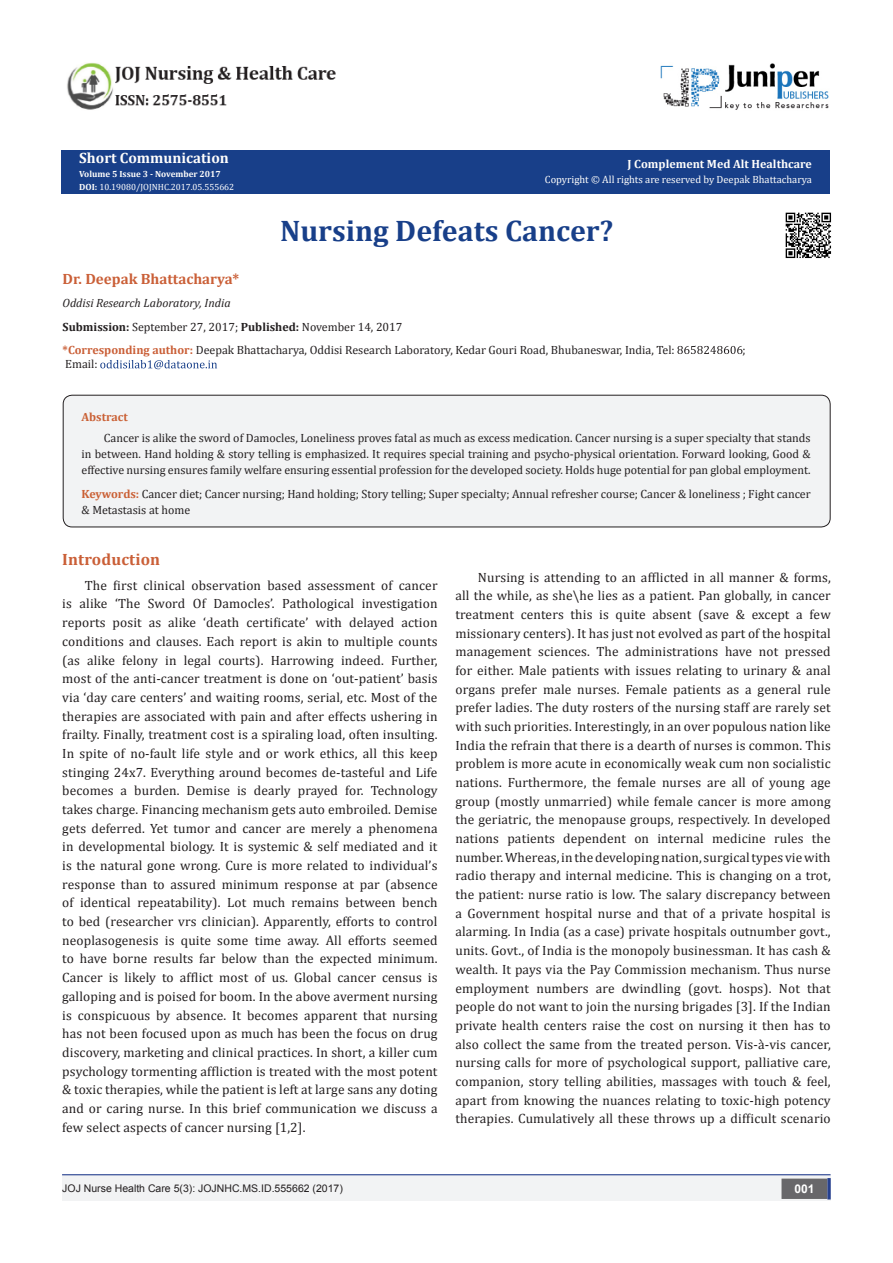
<style>
.page{position:relative;width:893px;height:1263px;background:#fff}
.page>*{position:absolute;margin:0;border:0;box-sizing:border-box;transform-origin:0 0}
.t1{font:700 29.85px "Cambria";color:#183f89}
.t2{font:700 16.5px "Cambria";letter-spacing:.01em;color:#ca5f37}
.t3{font:700 15px "Cambria";color:#ca5f37}
.t4{font:700 15px "Cambria";color:#fffefc}
.t5{font:13.5px/18.8px "Cambria";letter-spacing:.01em;color:#231f20;text-align:justify}
.t6{font:12px/15.8px "Cambria";color:#231f20;text-align:justify}
.t7{font:italic 12px "Cambria";color:#231f20}
.t8{font:700 12px "Cambria";color:#fffefc}
.t9{font:700 12px "Cambria";color:#ca6035}
.t10{font:700 12px "Arial";color:#fff}
.t11{font:10.5px "Cambria";color:#fffefc}
.t12{font:10.5px "Arial";color:#231f20}
.t13{font:9px "Cambria";color:#fff}
.t14{font:700 9px "Cambria";color:#fffefc}
.s1{font-weight:700;color:#fffefc}
.s2{font-weight:700}
.s3{font-weight:700;color:#ca5f37}
.s4{font-weight:700;color:#ca6035}
</style>
<div class="page">
<svg style="left:677px;top:346px;width:65px;height:8px"></svg>
<svg style="left:100px;top:360px;width:117px;height:9px"></svg>
<div style="left:62px;top:1175px;width:441px;height:26px;background:#f2f3f4"></div>
<div style="left:503px;top:1175px;width:328px;height:26px;background:#f2f3f4"></div>
<div style="left:782px;top:1179px;width:45px;height:19px;background:#68676a"></div>
<div style="left:781px;top:1178px;width:46px;height:21px;border:2px solid #68676a"></div>
<svg style="left:827px;top:1178px;width:4px;height:21px"></svg>
<img style="left:661px;top:63px;width:168px;height:47px">
<hr style="left:62px;top:1174px;width:768px;height:1px;background:#253f8e">
<div style="left:63px;top:395px;width:767px;height:132px;background:#f2f3f4;border-radius:9px"></div>
<div style="left:63px;top:395px;width:767px;height:132px;border:1px solid #231f20;border-radius:9px"></div>
<div style="left:61px;top:151px;width:769px;height:43px;background:#183f89"></div>
<img style="left:67px;top:62px;width:269px;height:48px">
<img style="left:785px;top:212px;width:47px;height:47px">
<p class="t4" style="left:79px;top:147px;width:151px">Short Communication</p>
<p class="t14" style="left:79px;top:167px;width:143px">Volume 5 Issue 3 - November 2017</p>
<p class="t13" style="left:79px;top:182px;width:156px"><span class="s1">DOI:</span> 10.19080/JOJNHC.2017.05.555662</p>
<p class="t8" style="left:628px;top:155px;width:186px">J Complement Med Alt Healthcare</p>
<p class="t11" style="left:545px;top:173px;width:269px">Copyright © All rights are reserved by Deepak Bhattacharya</p>
<p class="t1" style="left:280px;top:210px;width:335px">Nursing Defeats Cancer?</p>
<p class="t3" style="left:63px;top:268px;width:178px">Dr. Deepak Bhattacharya*</p>
<p class="t7" style="left:63px;top:295px;width:170px">Oddisi Research Laboratory, India</p>
<p class="t6" style="left:63px;top:319px;width:341px"><span class="s2">Submission:</span> September 27, 2017; <span class="s2">Published:</span> November 14, 2017</p>
<p class="t6" style="left:63px;top:342px;width:614px"><span class="s3">*Corresponding author:</span> Deepak Bhattacharya, Oddisi Research Laboratory, Kedar Gouri Road, Bhubaneswar, India, Tel:</p>
<p class="t6" style="left:742px;top:342px;width:5px">;</p>
<p class="t6" style="left:65px;top:356px;width:34px">Email:</p>
<p class="t9" style="left:81px;top:408px;width:48px">Abstract</p>
<p class="t6" style="left:81px;top:430px;width:731px;text-indent:22px">Cancer is alike the sword of Damocles, Loneliness proves fatal as much as excess medication. Cancer nursing is a super specialty that stands in between. Hand holding &amp; story telling is emphasized. It requires special training and psycho-physical orientation. Forward looking, Good &amp; effective nursing ensures family welfare ensuring essential profession for the developed society. Holds huge potential for pan global employment.</p>
<p class="t6" style="left:81px;top:486px;width:731px"><span class="s4">Keywords:</span> Cancer diet; Cancer nursing; Hand holding; Story telling; Super specialty; Annual refresher course; Cancer &amp; loneliness ; Fight cancer &amp; Metastasis at home</p>
<p class="t2" style="left:62px;top:548px;width:99px">Introduction</p>
<p class="t5" style="left:62px;top:576px;width:377px;text-indent:22px">The first clinical observation based assessment of cancer is alike ‘The Sword Of Damocles’. Pathological investigation reports posit as alike ‘death certificate’ with delayed action conditions and clauses. Each report is akin to multiple counts (as alike felony in legal courts). Harrowing indeed. Further, most of the anti-cancer treatment is done on ‘out-patient’ basis via ‘day care centers’ and waiting rooms, serial, etc. Most of the therapies are associated with pain and after effects ushering in frailty. Finally, treatment cost is a spiraling load, often insulting.<br>In spite of no-fault life style and or work ethics, all this keep stinging 24x7. Everything around becomes de-tasteful and Life becomes a burden. Demise is dearly prayed for. Technology takes charge. Financing mechanism gets auto embroiled. Demise gets deferred. Yet tumor and cancer are merely a phenomena in developmental biology. It is systemic &amp; self mediated and it is the natural gone wrong. Cure is more related to individual’s response than to assured minimum response at par (absence of identical repeatability). Lot much remains between bench to bed (researcher vrs clinician). Apparently, efforts to control neoplasogenesis is quite some time away. All efforts seemed to have borne results far below than the expected minimum.<br>Cancer is likely to afflict most of us. Global cancer census is galloping and is poised for boom. In the above averment nursing is conspicuous by absence. It becomes apparent that nursing has not been focused upon as much has been the focus on drug discovery, marketing and clinical practices. In short, a killer cum psychology tormenting affliction is treated with the most potent &amp; toxic therapies, while the patient is left at large sans any doting and or caring nurse. In this brief communication we discuss a few select aspects of cancer nursing [1,2].</p>
<p class="t5" style="left:455px;top:567px;width:377px;text-indent:22px">Nursing is attending to an afflicted in all manner &amp; forms, all the while, as she\he lies as a patient. Pan globally, in cancer treatment centers this is quite absent (save &amp; except a few missionary centers). It has just not evolved as part of the hospital management sciences. The administrations have not pressed for either. Male patients with issues relating to urinary &amp; anal organs prefer male nurses. Female patients as a general rule prefer ladies. The duty rosters of the nursing staff are rarely set with such priorities. Interestingly, in an over populous nation like India the refrain that there is a dearth of nurses is common. This problem is more acute in economically weak cum non socialistic nations. Furthermore, the female nurses are all of young age group (mostly unmarried) while female cancer is more among the geriatric, the menopause groups, respectively. In developed nations patients dependent on internal medicine rules the number. Whereas, in the developing nation, surgical types vie with radio therapy and internal medicine. This is changing on a trot, the patient: nurse ratio is low. The salary discrepancy between a Government hospital nurse and that of a private hospital is alarming. In India (as a case) private hospitals outnumber govt., units. Govt., of India is the monopoly businessman. It has cash &amp; wealth. It pays via the Pay Commission mechanism. Thus nurse employment numbers are dwindling (govt. hosps). Not that people do not want to join the nursing brigades [3]. If the Indian private health centers raise the cost on nursing it then has to also collect the same from the treated person. Vis-à-vis cancer, nursing calls for more of psychological support, palliative care, companion, story telling abilities, massages with touch &amp; feel, apart from knowing the nuances relating to toxic-high potency therapies. Cumulatively all these throws up a difficult scenario</p>
<p class="t12" style="left:62px;top:1181px;width:282px">JOJ Nurse Health Care 5(3): JOJNHC.MS.ID.555662 (2017)</p>
<p class="t10" style="left:794px;top:1181px;width:22px">001</p>
</div>
